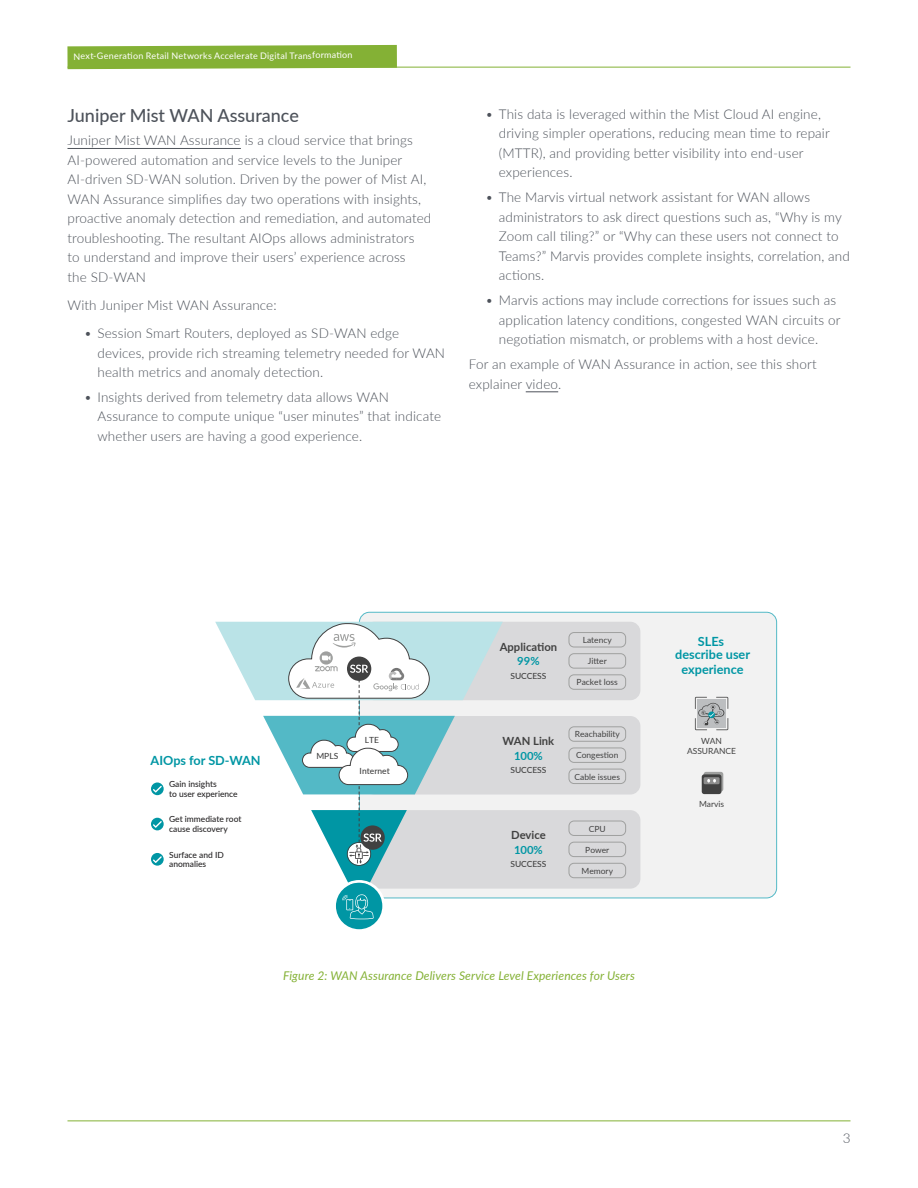
<style>
.page{position:relative;width:918px;height:1188px;background:#fff}
.page>*{position:absolute;margin:0;border:0;box-sizing:border-box;transform-origin:0 0}
.t1{font:500 18px "Lato";color:#4d525a}
.t2{font:300 13.5px/19.5px "Lato";letter-spacing:.01em;color:#4d525a}
.t3{font:700 12.6px/12.6px "Lato";color:#0096a4;text-align:center}
.Figure_Caption{font:italic 12px "Lato";letter-spacing:.01em;color:#84b135}
.t4{font:700 11.25px/14.7px "Lato";color:#414141;text-align:center}
.t5{font:9px "Lato";letter-spacing:.02em;color:#fff}
.t6{font:8.4px/10.2px "Lato";color:#414141;text-align:center}
.t7{font:500 8.4px/9.9px "Lato";color:#272526}
.t8{font:500 8.4px "Lato";color:#414141}
.s1{color:#0096a4}
</style>
<div class="page">
<hr style="left:68px;top:67px;width:782px;height:1px;background:#84b135">
<svg style="left:67px;top:45px;width:330px;height:24px;background:#8ab43f"></svg>
<hr style="left:68px;top:1120px;width:782px;height:1px;background:#84b135">
<hr style="left:68px;top:148px;width:173px;height:1px;background:#4d525a">
<hr style="left:526px;top:392px;width:32px;height:1px;background:#4d525a">
<div style="left:359px;top:612px;width:418px;height:286px;background:#f2f2f2;border-radius:10px"></div>
<div style="left:364px;top:622px;width:276px;height:78px;background:#d9d9db;border-radius:10px"></div>
<div style="left:364px;top:716px;width:276px;height:79px;background:#d9d9db;border-radius:10px"></div>
<div style="left:364px;top:810px;width:276px;height:79px;background:#d9d9db;border-radius:10px"></div>
<svg style="left:151px;top:783px;width:13px;height:12px"></svg>
<svg style="left:153px;top:786px;width:9px;height:7px"></svg>
<svg style="left:151px;top:818px;width:13px;height:12px"></svg>
<svg style="left:153px;top:821px;width:9px;height:7px"></svg>
<svg style="left:151px;top:853px;width:13px;height:13px"></svg>
<svg style="left:153px;top:856px;width:9px;height:7px"></svg>
<svg style="left:215px;top:622px;width:288px;height:308px"></svg>
<div style="left:569px;top:821px;width:57px;height:15px;border:1px solid #9fa09f;border-radius:5px"></div>
<div style="left:569px;top:842px;width:57px;height:15px;border:1px solid #9fa09f;border-radius:5px"></div>
<div style="left:569px;top:863px;width:57px;height:15px;border:1px solid #9fa09f;border-radius:5px"></div>
<div style="left:569px;top:726px;width:57px;height:16px;border:1px solid #9fa09f;border-radius:5px"></div>
<div style="left:569px;top:748px;width:57px;height:15px;border:1px solid #9fa09f;border-radius:5px"></div>
<div style="left:569px;top:769px;width:57px;height:15px;border:1px solid #9fa09f;border-radius:5px"></div>
<div style="left:569px;top:632px;width:57px;height:15px;border:1px solid #9fa09f;border-radius:5px"></div>
<div style="left:569px;top:653px;width:57px;height:15px;border:1px solid #9fa09f;border-radius:5px"></div>
<div style="left:569px;top:674px;width:57px;height:16px;border:1px solid #9fa09f;border-radius:5px"></div>
<svg style="left:704px;top:772px;width:19px;height:20px"></svg>
<div style="left:702px;top:774px;width:19px;height:20px;background:#414141;border-radius:3px"></div>
<svg style="left:704px;top:777px;width:16px;height:7px"></svg>
<svg style="left:695px;top:697px;width:33px;height:33px"></svg>
<p class="t5" style="left:73px;top:49px;width:281px">Next-Generation Retail Networks Accelerate Digital Transformation</p>
<h1 class="t1" style="left:68px;top:103px;width:233px">Juniper Mist WAN Assurance</h1>
<p class="t2" style="left:68px;top:130px;width:365px">Juniper Mist WAN Assurance is a cloud service that brings AI-powered automation and service levels to the Juniper AI-driven SD-WAN solution. Driven by the power of Mist AI, WAN Assurance simplifies day two operations with insights, proactive anomaly detection and remediation, and automated troubleshooting. The resultant AIOps allows administrators<br>to understand and improve their users’ experience across<br>the SD-WAN</p>
<p class="t2" style="left:68px;top:295px;width:211px">With Juniper Mist WAN Assurance:</p>
<p class="t2" style="left:98px;top:323px;width:349px;text-indent:-14px">• Session Smart Routers, deployed as SD-WAN edge devices, provide rich streaming telemetry needed for WAN health metrics and anomaly detection.</p>
<p class="t2" style="left:98px;top:387px;width:345px;text-indent:-14px">• Insights derived from telemetry data allows WAN<br>Assurance to compute unique “user minutes” that indicate whether users are having a good experience.</p>
<p class="t2" style="left:499px;top:104px;width:333px;text-indent:-14px">• This data is leveraged within the Mist Cloud AI engine, driving simpler operations, reducing mean time to repair (MTTR), and providing better visibility into end-user experiences.</p>
<p class="t2" style="left:499px;top:187px;width:353px;text-indent:-14px">• The Marvis virtual network assistant for WAN allows administrators to ask direct questions such as, “Why is my Zoom call tiling?” or “Why can these users not connect to Teams?” Marvis provides complete insights, correlation, and actions.</p>
<p class="t2" style="left:499px;top:290px;width:343px;text-indent:-14px">• Marvis actions may include corrections for issues such as application latency conditions, congested WAN circuits or negotiation mismatch, or problems with a host device.</p>
<p class="t2" style="left:469px;top:354px;width:349px">For an example of WAN Assurance in action, see this short explainer video.</p>
<p class="t3" style="left:151px;top:754px;width:112px">AIOps for SD-WAN</p>
<p class="t7" style="left:169px;top:779px;width:70px">Gain insights<br>to user experience</p>
<p class="t7" style="left:169px;top:814px;width:74px">Get immediate root cause discovery</p>
<p class="t7" style="left:169px;top:849px;width:56px">Surface and ID anomalies</p>
<p class="t8" style="left:316px;top:750px;width:24px">MPLS</p>
<p class="t8" style="left:365px;top:734px;width:16px">LTE</p>
<p class="t8" style="left:360px;top:765px;width:32px">Internet</p>
<p class="t4" style="left:500px;top:639px;width:59px">Application<br><span class="s1">99%</span></p>
<p class="t8" style="left:510px;top:669px;width:38px">SUCCESS</p>
<p class="t4" style="left:503px;top:733px;width:53px">WAN Link<br><span class="s1">100%</span></p>
<p class="t8" style="left:510px;top:764px;width:38px">SUCCESS</p>
<p class="t4" style="left:511px;top:827px;width:36px;text-align:left">Device<br><span class="s1">100%</span></p>
<p class="t8" style="left:510px;top:858px;width:38px">SUCCESS</p>
<p class="t6" style="left:583px;top:635px;width:31px">Latency</p>
<p class="t6" style="left:588px;top:656px;width:20px">Jitter</p>
<p class="t6" style="left:577px;top:677px;width:43px">Packet loss</p>
<p class="t6" style="left:575px;top:729px;width:47px">Reachability</p>
<p class="t6" style="left:576px;top:750px;width:44px">Congestion</p>
<p class="t6" style="left:575px;top:771px;width:47px">Cable issues</p>
<p class="t6" style="left:589px;top:823px;width:18px">CPU</p>
<p class="t6" style="left:585px;top:844px;width:26px">Power</p>
<p class="t6" style="left:582px;top:865px;width:33px">Memory</p>
<p class="t3" style="left:675px;top:635px;width:76px">SLEs describe user</p>
<p class="t3" style="left:682px;top:662px;width:63px">experience</p>
<p class="t6" style="left:687px;top:735px;width:51px">WAN<br>ASSURANCE</p>
<p class="t6" style="left:699px;top:799px;width:27px">Marvis</p>
<p class="Figure_Caption" style="left:283px;top:967px;width:353px">Figure 2: WAN Assurance Delivers Service Level Experiences for Users</p>
<p class="t2" style="left:843px;top:1128px;width:9px">3</p>
</div>
